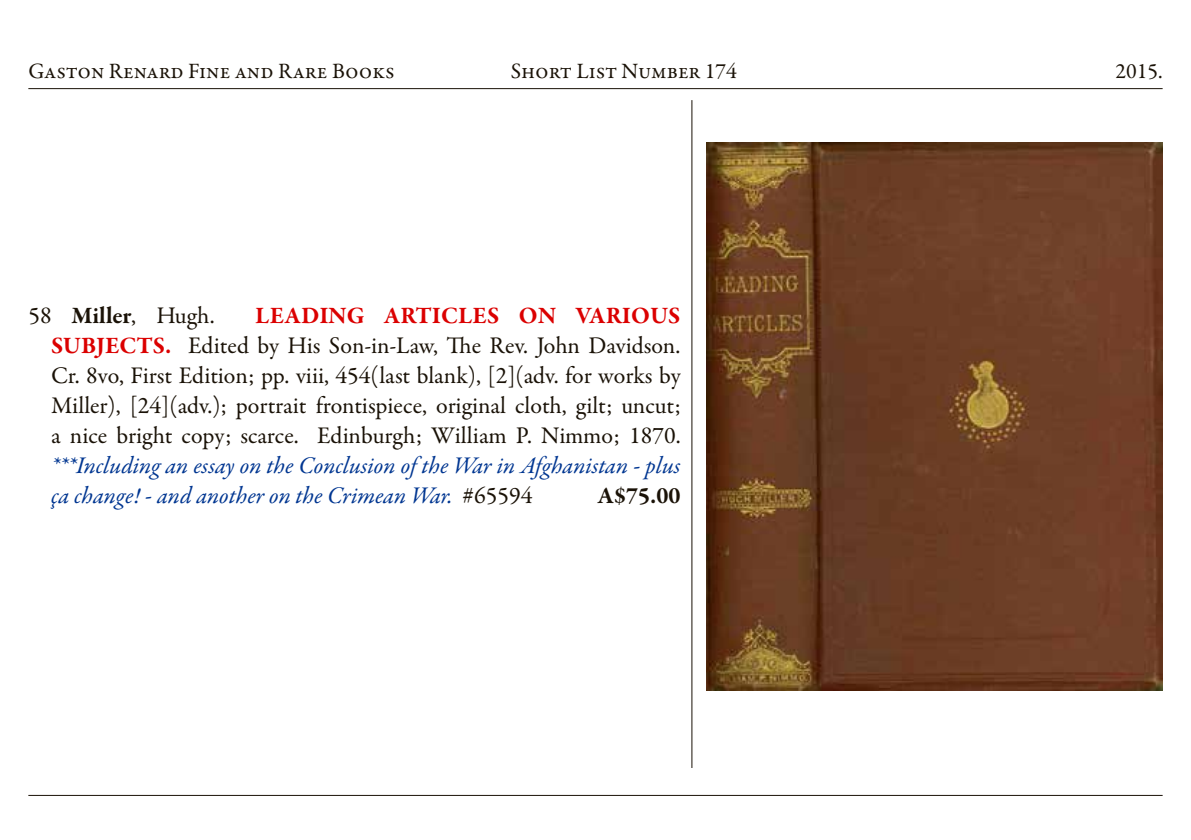
<style>
.page{position:relative;width:1191px;height:840px;background:#fff}
.page>*{position:absolute;margin:0;border:0;box-sizing:border-box;transform-origin:0 0}
.t1{font:24px/30px "Garamond Premr Pro";color:#1a1207;text-align:justify}
.t2{font:700 24px "Garamond Premr Pro";color:#1a1207}
.t3{font:22px "Garamond Premr Pro";color:#1a1207}
.s1{font-weight:700}
.s2{font-weight:700;color:#db0000}
.s3{font-style:italic;color:#003691}
</style>
<div class="page">
<hr style="left:28px;top:88px;width:1134px;height:1px;background:#1a1207">
<hr style="left:28px;top:794px;width:1134px;height:1px;background:#1a1207">
<hr style="left:691px;top:100px;width:1px;height:667px;background:#1a1207">
<img style="left:706px;top:142px;width:456px;height:548px">
<p class="t3" style="left:28px;top:57px;width:368px">Gaston Renard Fine and Rare Books</p>
<p class="t3" style="left:511px;top:57px;width:228px">Short List Number 174</p>
<p class="t3" style="left:1115px;top:57px;width:49px">2015.</p>
<p class="t1" style="left:28px;top:300px;width:188px">58 <span class="s1">Miller</span>, Hugh.</p>
<p class="t1" style="left:51px;top:300px;width:631px;text-indent:204px"><span class="s2">LEADING ARTICLES ON VARIOUS SUBJECTS.</span> Edited by His Son-in-Law, The Rev. John Davidson.<br>Cr. 8vo, First Edition; pp. viii, 454(last blank), [2](adv. for works by Miller), [24](adv.); portrait frontispiece, original cloth, gilt; uncut; a nice bright copy; scarce. Edinburgh; William P. Nimmo; 1870. <span class="s3">***Including an essay on the Conclusion of the War in Afghanistan - plus ça change! - and another on the Crimean War.</span> #65594</p>
<p class="t2" style="left:598px;top:480px;width:84px">A$75.00</p>
</div>
